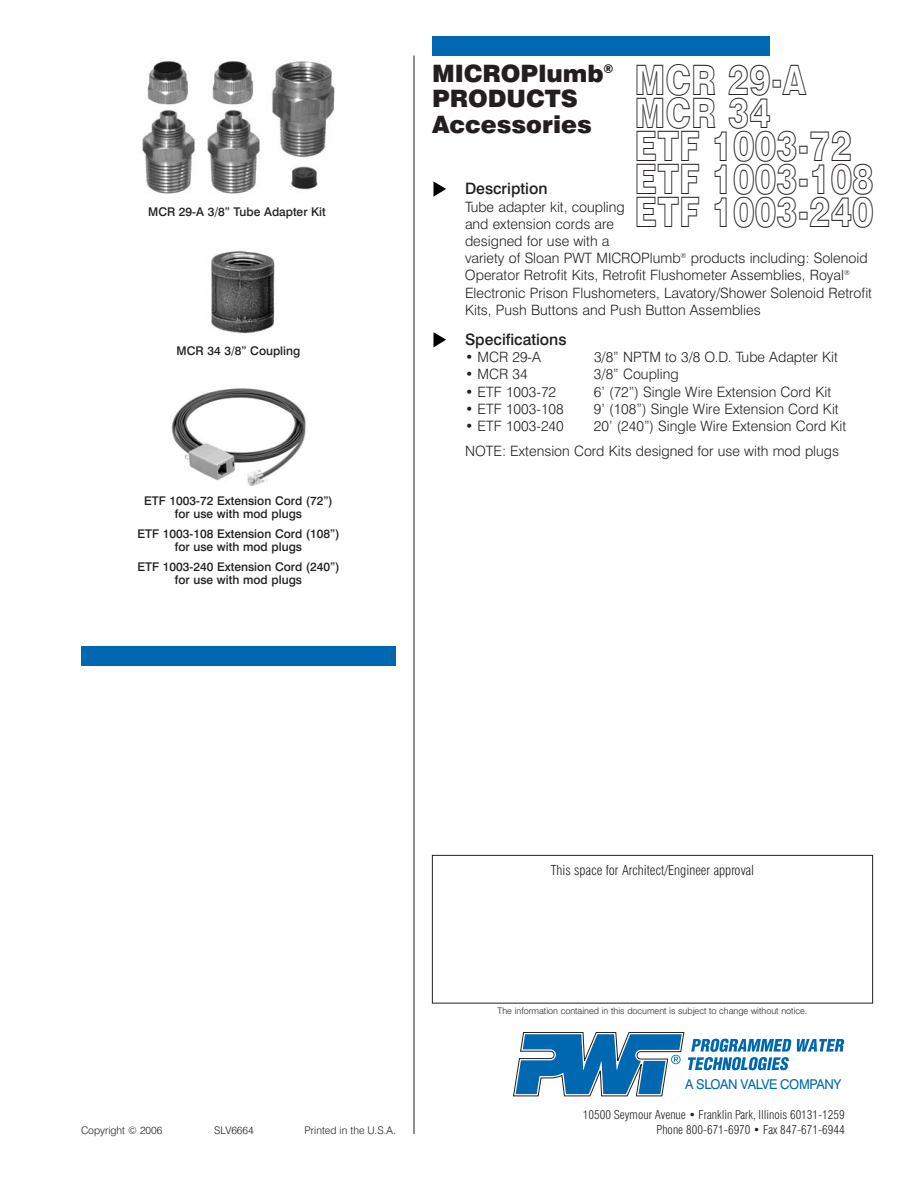
<style>
.page{position:relative;width:918px;height:1188px;background:#fff}
.page>*{position:absolute;margin:0;border:0;box-sizing:border-box;transform-origin:0 0}
.t1{font:42px/33px "Swiss 721 BT Black Outline";color:#231f20;scale:.78 1}
.t2{font:900 24px/25.5px "Swiss 721 BT";color:#231f20}
.t3{font:500 15.75px "Swiss 721 BT";color:#231f20}
.t4{font:300 14.25px/17.2px "Swiss 721 BT";color:#231f20}
.t5{font:300 condensed 13.5px "Swiss 721 BT";color:#231f20}
.t6{font:13.5px "Swiss 721 BT";letter-spacing:-.03em;color:#0067b1}
.t7{font:500 12px/13.5px "Swiss 721 BT";color:#231f20;text-align:center}
.t8{font:300 condensed 12px/15px "Swiss 721 BT";color:#231f20;text-align:right}
.t9{font:300 10.5px "Swiss 721 BT";color:#231f20}
.t10{font:300 9px "Swiss 721 BT";color:#231f20}
</style>
<div class="page">
<svg style="left:434px;top:332px;width:12px;height:15px"></svg>
<svg style="left:434px;top:182px;width:12px;height:15px"></svg>
<div style="left:432px;top:855px;width:441px;height:149px;border:1px solid #231f20"></div>
<svg style="left:797px;top:1039px;width:48px;height:13px"></svg>
<svg style="left:513px;top:1032px;width:278px;height:65px"></svg>
<div style="left:432px;top:36px;width:338px;height:20px;background:#0067b1"></div>
<div style="left:81px;top:646px;width:315px;height:20px;background:#0067b1"></div>
<hr style="left:414px;top:56px;width:1px;height:1078px;background:#231f20">
<img style="left:142px;top:61px;width:118px;height:133px">
<img style="left:211px;top:250px;width:64px;height:84px">
<img style="left:171px;top:388px;width:135px;height:98px">
<img style="left:272px;top:61px;width:63px;height:129px">
<p class="t7" style="left:148px;top:206px;width:179px">MCR 29-A 3/8” Tube Adapter Kit</p>
<p class="t7" style="left:177px;top:345px;width:125px">MCR 34 3/8” Coupling</p>
<p class="t7" style="left:144px;top:495px;width:190px">ETF 1003-72 Extension Cord (72”) for use with mod plugs</p>
<p class="t7" style="left:137px;top:528px;width:204px">ETF 1003-108 Extension Cord (108”) for use with mod plugs</p>
<p class="t7" style="left:137px;top:561px;width:204px">ETF 1003-240 Extension Cord (240”) for use with mod plugs</p>
<h1 class="t1" style="left:634px;top:67px;width:308px">MCR 29-A<br>MCR 34<br>ETF 1003-72<br>ETF 1003-108<br>ETF 1003-240</h1>
<h2 class="t2" style="left:432px;top:62px;width:183px">MICROPlumb<sup>®<br></sup>PRODUCTS<br>Accessories</h2>
<p class="t3" style="left:465px;top:182px;width:84px">Description</p>
<p class="t4" style="left:465px;top:199px;width:409px">Tube adapter kit, coupling<br>and extension cords are<br>designed for use with a<br>variety of Sloan PWT MICROPlumb<sup>®</sup> products including: Solenoid Operator Retrofit Kits, Retrofit Flushometer Assemblies, Royal<sup>® </sup>Electronic Prison Flushometers, Lavatory/Shower Solenoid Retrofit Kits, Push Buttons and Push Button Assemblies</p>
<p class="t3" style="left:465px;top:333px;width:103px">Specifications</p>
<p class="t4" style="left:465px;top:350px;width:78px">• MCR 29-A</p>
<p class="t4" style="left:594px;top:350px;width:246px">3/8” NPTM to 3/8 O.D. Tube Adapter Kit</p>
<p class="t4" style="left:465px;top:367px;width:64px">• MCR 34</p>
<p class="t4" style="left:594px;top:367px;width:86px">3/8” Coupling</p>
<p class="t4" style="left:465px;top:384px;width:93px">• ETF 1003-72</p>
<p class="t4" style="left:594px;top:384px;width:239px">6’ (72”) Single Wire Extension Cord Kit</p>
<p class="t4" style="left:465px;top:402px;width:100px">• ETF 1003-108</p>
<p class="t4" style="left:594px;top:402px;width:246px">9’ (108”) Single Wire Extension Cord Kit</p>
<p class="t4" style="left:465px;top:419px;width:100px">• ETF 1003-240</p>
<p class="t4" style="left:465px;top:415px;width:383px;line-height:24.8px;text-indent:129px">20’ (240”) Single Wire Extension Cord Kit<br>NOTE: Extension Cord Kits designed for use with mod plugs</p>
<p class="t9" style="left:81px;top:1126px;width:83px">Copyright © 2006</p>
<p class="t9" style="left:214px;top:1126px;width:41px">SLV6664</p>
<p class="t9" style="left:305px;top:1126px;width:93px">Printed in the U.S.A.</p>
<p class="t5" style="left:551px;top:865px;width:205px">This space for Architect/Engineer approval</p>
<p class="t10" style="left:498px;top:1008px;width:311px">The information contained in this document is subject to change without notice.</p>
<p class="t6" style="left:685px;top:1079px;width:158px">A SLOAN VALVE COMPANY</p>
<p class="t8" style="left:583px;top:1108px;width:263px">10500 Seymour Avenue • Franklin Park, Illinois 60131-1259<br>Phone 800-671-6970 • Fax 847-671-6944</p>
</div>
